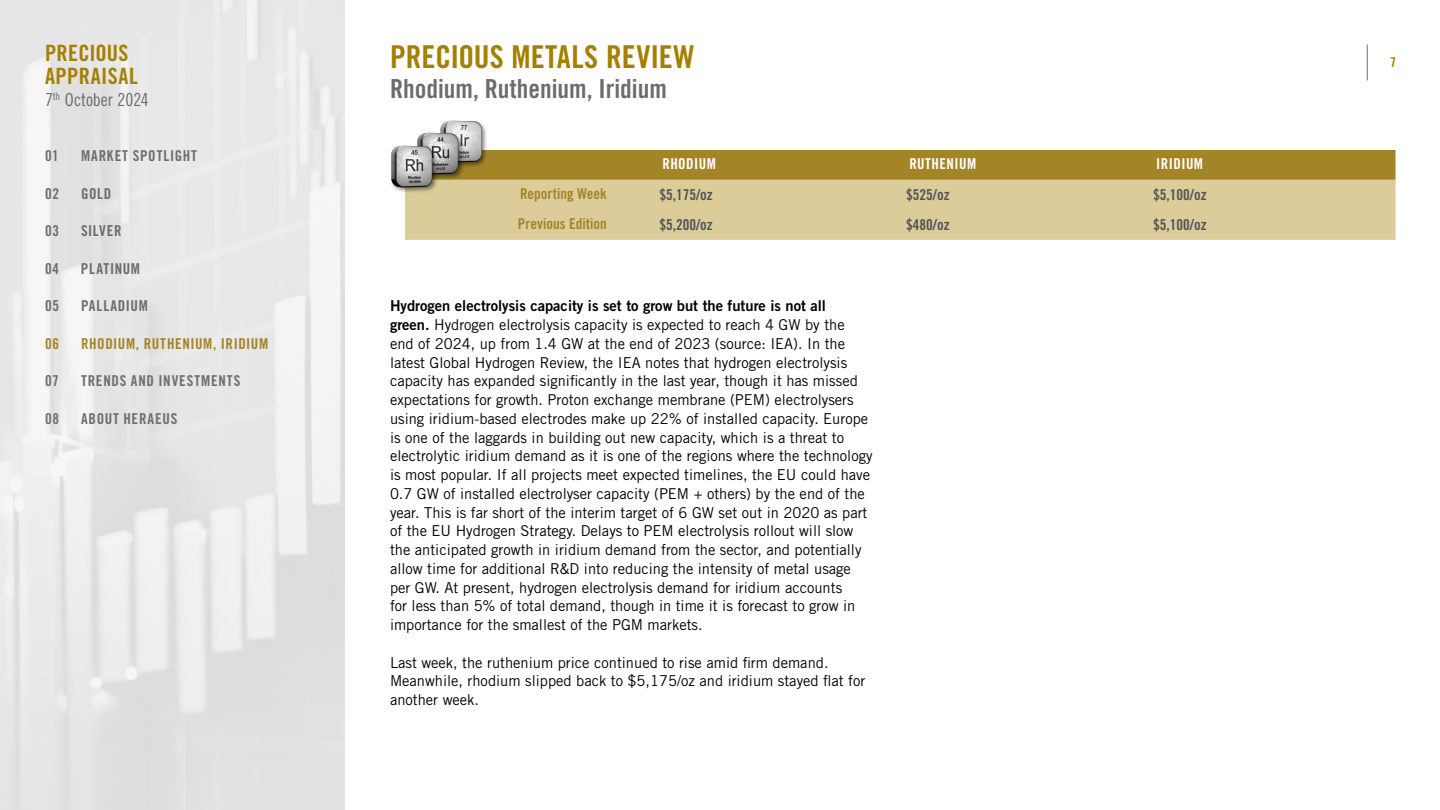
<style>
.page{position:relative;width:1440px;height:810px;background:#fff}
.page>*{position:absolute;margin:0;border:0;box-sizing:border-box;transform-origin:0 0}
.t1{font:31.5px "Trade Gothic LT Std Bd Cn 20";color:#a58000}
.t2{font:26.25px "Trade Gothic LT Std Bd Cn 20";color:#6b6c6e}
.t3{font:22.5px/22.5px "Trade Gothic LT Std Bd Cn 20";letter-spacing:.015em;color:#a58000}
.t4{font:18px "Trade Gothic LT Std Cn 18";letter-spacing:-.005em;color:#6b6c6e}
.t5{font:15px/18.8px "Trade Gothic LT Std";color:#000}
.t6{font:15px "Trade Gothic LT Std Bd 2";color:#000}
.t7{font:15px "Trade Gothic LT Std Bd Cn 20";letter-spacing:.055em;color:#6e6e6e}
.t8{font:15px "Trade Gothic LT Std Bd Cn 20";color:#535456}
.t9{font:15px "Trade Gothic LT Std Bd Cn 20";letter-spacing:.05em;color:#6b6c6e}
.t10{font:15px "Trade Gothic LT Std Bd Cn 20";letter-spacing:.04em;color:#a38527}
.t11{font:15px "Trade Gothic LT Std Bd Cn 20";letter-spacing:.03em;color:#fff}
.t12{font:15px "Trade Gothic LT Std Bd Cn 20";letter-spacing:.015em;color:#a38527}
.t13{font:15px "Trade Gothic LT Std Bd Cn 20";letter-spacing:-.005em;color:#a38527}
.t14{font:13.5px "Trade Gothic LT Std Bd Cn 20";color:#a58000}
.s1{font-family:"Trade Gothic LT Std Bd 2"}
</style>
<div class="page">
<hr style="left:1367px;top:44px;width:1px;height:36px;background:#6e6e6e">
<div style="left:0;top:0;width:345px;height:810px;background:linear-gradient(to right,#e8e8e8,#e7e7e7)"></div>
<div style="left:476px;top:150px;width:920px;height:30px;background:#a38527"></div>
<div style="left:405px;top:180px;width:991px;height:60px;background:#dbcc99"></div>
<img style="left:442px;top:120px;width:57px;height:47px">
<img style="left:418px;top:125px;width:58px;height:55px">
<div style="left:389px;top:144px;width:49px;height:49px;background:#000;opacity:.47"></div>
<img style="left:389px;top:137px;width:61px;height:55px">
<h3 class="t3" style="left:45px;top:42px;width:94px">PRECIOUS<br>APPRAISAL</h3>
<p class="t4" style="left:45px;top:89px;width:105px">7<sup>th</sup> October 2024</p>
<p class="t7" style="left:45px;top:147px;width:15px">01</p>
<p class="t7" style="left:81px;top:147px;width:117px">MARKET SPOTLIGHT</p>
<p class="t9" style="left:45px;top:184px;width:16px">02</p>
<p class="t9" style="left:81px;top:184px;width:32px">GOLD</p>
<p class="t9" style="left:45px;top:222px;width:16px">03</p>
<p class="t9" style="left:81px;top:222px;width:42px">SILVER</p>
<p class="t9" style="left:45px;top:259px;width:16px">04</p>
<p class="t9" style="left:81px;top:259px;width:61px">PLATINUM</p>
<p class="t9" style="left:45px;top:297px;width:16px">05</p>
<p class="t9" style="left:81px;top:297px;width:68px">PALLADIUM</p>
<p class="t12" style="left:45px;top:334px;width:16px">06</p>
<p class="t10" style="left:81px;top:334px;width:189px">RHODIUM, RUTHENIUM, IRIDIUM</p>
<p class="t7" style="left:45px;top:372px;width:15px">07</p>
<p class="t7" style="left:81px;top:372px;width:161px">TRENDS AND INVESTMENTS</p>
<p class="t7" style="left:45px;top:409px;width:16px">08</p>
<p class="t7" style="left:81px;top:409px;width:98px">ABOUT HERAEUS</p>
<h1 class="t1" style="left:390px;top:37px;width:306px">PRECIOUS METALS REVIEW</h1>
<h2 class="t2" style="left:390px;top:72px;width:278px">Rhodium, Ruthenium, Iridium</h2>
<p class="t11" style="left:662px;top:155px;width:55px">RHODIUM</p>
<p class="t11" style="left:909px;top:155px;width:68px">RUTHENIUM</p>
<p class="t11" style="left:1156px;top:155px;width:48px">IRIDIUM</p>
<p class="t13" style="left:520px;top:185px;width:88px">Reporting Week</p>
<p class="t8" style="left:659px;top:186px;width:55px">$5,175/oz</p>
<p class="t8" style="left:906px;top:186px;width:45px">$525/oz</p>
<p class="t8" style="left:1153px;top:186px;width:55px">$5,100/oz</p>
<p class="t12" style="left:518px;top:215px;width:91px">Previous Edition</p>
<p class="t8" style="left:659px;top:216px;width:55px">$5,200/oz</p>
<p class="t8" style="left:906px;top:216px;width:45px">$480/oz</p>
<p class="t8" style="left:1153px;top:216px;width:55px">$5,100/oz</p>
<p class="t6" style="left:390px;top:297px;width:437px">Hydrogen electrolysis capacity is set to grow but the future is not all</p>
<p class="t5" style="left:390px;top:315px;width:484px"><span class="s1">green.</span> Hydrogen electrolysis capacity is expected to reach 4 GW by the<br>end of 2024, up from 1.4 GW at the end of 2023 (source: IEA). In the latest Global Hydrogen Review, the IEA notes that hydrogen electrolysis capacity has expanded significantly in the last year, though it has missed expectations for growth. Proton exchange membrane (PEM) electrolysers using iridium-based electrodes make up 22% of installed capacity. Europe is one of the laggards in building out new capacity, which is a threat to electrolytic iridium demand as it is one of the regions where the technology is most popular. If all projects meet expected timelines, the EU could have 0.7 GW of installed electrolyser capacity (PEM + others) by the end of the year. This is far short of the interim target of 6 GW set out in 2020 as part of the EU Hydrogen Strategy. Delays to PEM electrolysis rollout will slow the anticipated growth in iridium demand from the sector, and potentially allow time for additional R&amp;D into reducing the intensity of metal usage per GW. At present, hydrogen electrolysis demand for iridium accounts<br>for less than 5% of total demand, though in time it is forecast to grow in importance for the smallest of the PGM markets.</p>
<p class="t5" style="left:390px;top:653px;width:477px">Last week, the ruthenium price continued to rise amid firm demand.<br>Meanwhile, rhodium slipped back to $5,175/oz and iridium stayed flat for another week.</p>
<p class="t14" style="left:1390px;top:54px;width:7px">7</p>
</div>
